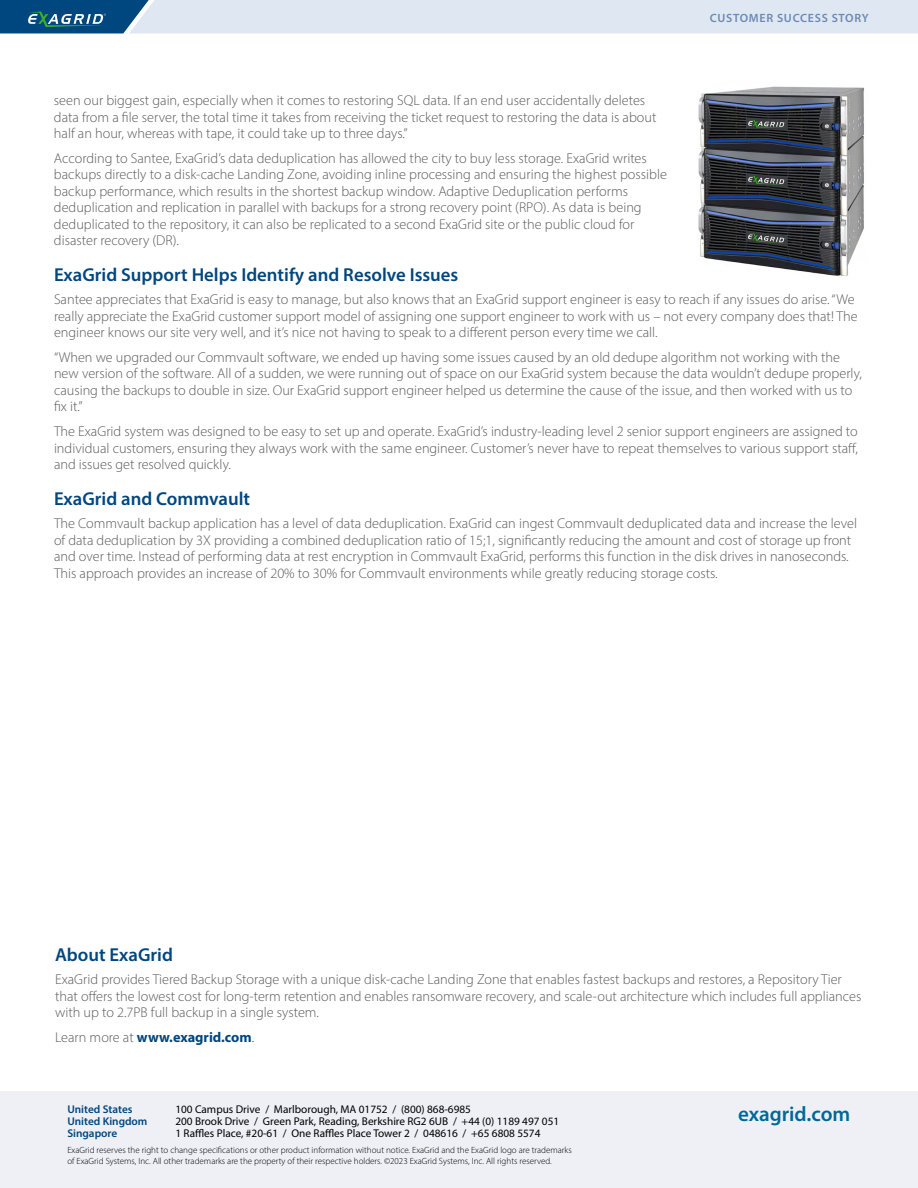
<style>
.page{position:relative;width:918px;height:1188px;background:#fff}
.page>*{position:absolute;margin:0;border:0;box-sizing:border-box;transform-origin:0 0}
.t1{font:600 21px "Myriad Pro";color:#006898}
.t2{font:600 18.75px "Myriad Pro";color:#00467f}
.t3{font:300 14.25px/16.5px "Myriad Pro";color:#58595b}
.t4{font:700 14.25px "Myriad Pro";color:#00467f}
.t5{font:600 12px "Myriad Pro";letter-spacing:.06em;color:#6c89b4}
.t6{font:11.25px "Myriad Pro";color:#000}
.t7{font:600 11.25px "Myriad Pro";color:#00467f}
.t8{font:300 9px/10.5px "Myriad Pro";color:#000}
.s1{font-weight:300;color:#58595b}
.s2{font-weight:300}
</style>
<div class="page">
<div style="left:0;top:1092px;width:918px;height:96px;background:#eef0f5"></div>
<svg style="left:0;top:0;width:918px;height:33px;background:#c0d2e1"></svg>
<img style="left:698px;top:86px;width:166px;height:190px">
<p class="t5" style="left:710px;top:10px;width:161px">CUSTOMER SUCCESS STORY</p>
<p class="t3" style="left:54px;top:92px;width:604px">seen our biggest gain, especially when it comes to restoring SQL data. If an end user accidentally deletes data from a file server, the total time it takes from receiving the ticket request to restoring the data is about half an hour, whereas with tape, it could take up to three days.”</p>
<p class="t3" style="left:54px;top:150px;width:614px">According to Santee, ExaGrid’s data deduplication has allowed the city to buy less storage. ExaGrid writes backups directly to a disk-cache Landing Zone, avoiding inline processing and ensuring the highest possible backup performance, which results in the shortest backup window. Adaptive Deduplication performs deduplication and replication in parallel with backups for a strong recovery point (RPO). As data is being deduplicated to the repository, it can also be replicated to a second ExaGrid site or the public cloud for disaster recovery (DR).</p>
<h2 class="t2" style="left:54px;top:263px;width:406px">ExaGrid Support Helps Identify and Resolve Issues</h2>
<p class="t3" style="left:54px;top:291px;width:805px">Santee appreciates that ExaGrid is easy to manage, but also knows that an ExaGrid support engineer is easy to reach if any issues do arise. “We really appreciate the ExaGrid customer support model of assigning one support engineer to work with us – not every company does that! The engineer knows our site very well, and it’s nice not having to speak to a different person every time we call.</p>
<p class="t3" style="left:54px;top:349px;width:809px">“When we upgraded our Commvault software, we ended up having some issues caused by an old dedupe algorithm not working with the new version of the software. All of a sudden, we were running out of space on our ExaGrid system because the data wouldn’t dedupe properly, causing the backups to double in size. Our ExaGrid support engineer helped us determine the cause of the issue, and then worked with us to fix it.”</p>
<p class="t3" style="left:54px;top:423px;width:806px;text-align:justify">The ExaGrid system was designed to be easy to set up and operate. ExaGrid’s industry-leading level 2 senior support engineers are assigned to individual customers, ensuring they always work with the same engineer. Customer’s never have to repeat themselves to various support staff, and issues get resolved quickly.</p>
<h2 class="t2" style="left:54px;top:487px;width:198px">ExaGrid and Commvault</h2>
<p class="t3" style="left:54px;top:515px;width:805px">The Commvault backup application has a level of data deduplication. ExaGrid can ingest Commvault deduplicated data and increase the level of data deduplication by 3X providing a combined deduplication ratio of 15;1, significantly reducing the amount and cost of storage up front and over time. Instead of performing data at rest encryption in Commvault ExaGrid, performs this function in the disk drives in nanoseconds.<br>This approach provides an increase of 20% to 30% for Commvault environments while greatly reducing storage costs.</p>
<h2 class="t2" style="left:55px;top:943px;width:119px">About ExaGrid</h2>
<p class="t3" style="left:55px;top:971px;width:808px">ExaGrid provides Tiered Backup Storage with a unique disk-cache Landing Zone that enables fastest backups and restores, a Repository Tier that offers the lowest cost for long-term retention and enables ransomware recovery, and scale-out architecture which includes full appliances with up to 2.7PB full backup in a single system.</p>
<p class="t4" style="left:55px;top:1028px;width:201px"><span class="s1">Learn more at</span> www.exagrid.com<span class="s2">.</span></p>
<p class="t7" style="left:67px;top:1102px;width:67px">United States</p>
<p class="t6" style="left:175px;top:1103px;width:297px">100 Campus Drive / Marlborough, MA 01752 / (800) 868-6985</p>
<p class="t7" style="left:67px;top:1114px;width:82px">United Kingdom</p>
<p class="t6" style="left:175px;top:1115px;width:385px">200 Brook Drive / Green Park, Reading, Berkshire RG2 6UB / +44 (0) 1189 497 051</p>
<p class="t7" style="left:67px;top:1126px;width:51px">Singapore</p>
<p class="t6" style="left:175px;top:1127px;width:367px">1 Raffles Place, #20-61 / One Raffles Place Tower 2 / 048616 / +65 6808 5574</p>
<p class="t8" style="left:67px;top:1145px;width:506px">ExaGrid reserves the right to change specifications or other product information without notice. ExaGrid and the ExaGrid logo are trademarks of ExaGrid Systems, Inc. All other trademarks are the property of their respective holders. ©2023 ExaGrid Systems, Inc. All rights reserved.</p>
<h1 class="t1" style="left:738px;top:1100px;width:114px">exagrid.com</h1>
</div>
